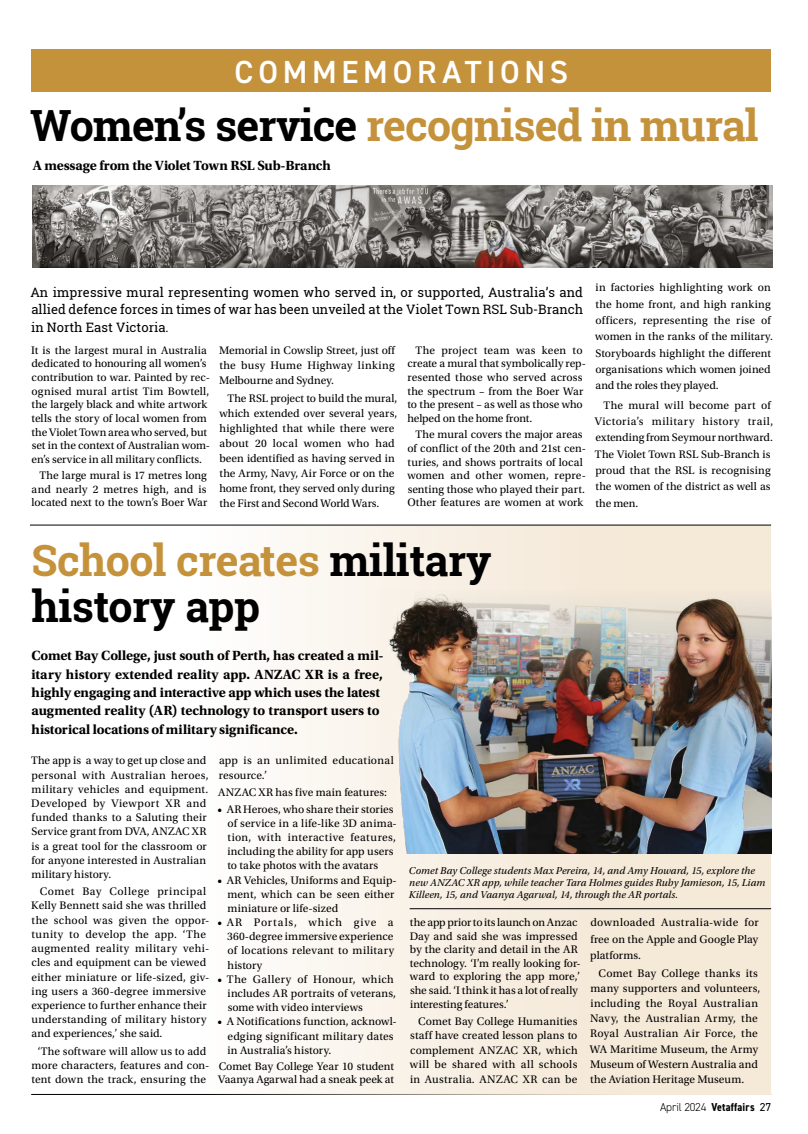
<style>
.page{position:relative;width:808px;height:1134px;background:#fff}
.page>*{position:absolute;margin:0;border:0;box-sizing:border-box;transform-origin:0 0}
.v_H2{font:700 43px/46px "Roboto Slab";letter-spacing:-.01em;color:#000}
.v_H2-2{font:700 43px "Roboto Slab";letter-spacing:-.02em;color:#c5923c}
.t1{font:600 32px "DIN2014";letter-spacing:.145em;color:#fff}
.v_Body_first_para{font:700 14px/18.5px "Utopia Std";letter-spacing:-.005em;color:#000}
.v_Intro_Para{font:13px/17.6px "Roboto Slab";color:#000;text-align:justify}
.v_Body{font:11.5px/14.2px "Utopia Std";letter-spacing:.015em;color:#000}
.v_Body_-_no_indent{font:11.5px/13.6px "Utopia Std";letter-spacing:.005em;color:#000}
.t2{font:700 condensed 11.5px "DIN2014";letter-spacing:.02em;color:#000}
.v_Caption_no_rule{font:italic 10.5px/12px "Utopia Std";letter-spacing:.005em;color:#000}
.s1{color:#000}
.s2{color:#c5923c}
.s3{font-weight:300;font-stretch:normal}
.s4{font-weight:400;font-stretch:normal}
</style>
<div class="page">
<hr style="left:31px;top:1094px;width:740px;height:1px;background:#000">
<div style="left:31px;top:49px;width:740px;height:42px;background:#c5923c"></div>
<div style="left:20px;top:525px;width:751px;height:569px;background:linear-gradient(to right,#fff,#f2e4d0)"></div>
<hr style="left:30px;top:525px;width:741px;height:1px;background:#000">
<hr style="left:410px;top:908px;width:361px;height:1px;background:#000">
<img style="left:32px;top:186px;width:740px;height:82px">
<img style="left:376px;top:589px;width:395px;height:265px">
<h2 class="t1" style="left:235px;top:50px;width:335px">COMMEMORATIONS</h2>
<p class="v_H2-2" style="left:30px;top:96px;width:730px"><span class="s1">Women’s service</span> recognised in mural</p>
<p class="v_Body_first_para" style="left:33px;top:156px;width:300px">A message from the Violet Town RSL Sub-Branch</p>
<p class="v_Intro_Para" style="left:30px;top:283px;width:554px">An impressive mural representing women who served in, or supported, Australia’s and allied defence forces in times of war has been unveiled at the Violet Town RSL Sub-Branch in North East Victoria.</p>
<p class="v_Body_-_no_indent" style="left:31px;top:344px;width:180px">It is the largest mural in Australia dedicated to honouring all women’s contribution to war. Painted by rec&shy;ognised mural artist Tim Bowtell, the largely black and white artwork tells the story of local women from the Violet Town area who served, but set in the context of Australian wom&shy;en’s service in all military conflicts.</p>
<p class="v_Body" style="left:31px;top:469px;width:177px;line-height:13.6px;text-align:justify;text-indent:8px">The large mural is 17 metres long and nearly 2 metres high, and is located next to the town’s Boer War</p>
<p class="v_Body" style="left:219px;top:343px;width:177px;line-height:15px;text-align:justify">Memorial in Cowslip Street, just off the busy Hume Highway linking Melbourne and Sydney.</p>
<p class="v_Body" style="left:219px;top:391px;width:179px;line-height:15px;text-indent:8px">The RSL project to build the mural, which extended over several years, highlighted that while there were about 20 local women who had been identified as having served in the Army, Navy, Air Force or on the home front, they served only during the First and Second World Wars.</p>
<p class="v_Body" style="left:407px;top:344px;width:180px;line-height:13.6px;text-indent:8px">The project team was keen to create a mural that symbolically rep&shy;resented those who served across the spectrum – from the Boer War to the present – as well as those who helped on the home front.</p>
<p class="v_Body" style="left:407px;top:428px;width:180px;line-height:13.6px;text-align:center">The mural covers the major areas of conflict of the 20th and 21st cen&shy;turies, and shows portraits of local women and other women, repre&shy;senting those who played their part.<br>Other features are women at work</p>
<p class="v_Body" style="left:595px;top:280px;width:179px;line-height:16.4px">in factories highlighting work on the home front, and high ranking officers, representing the rise of women in the ranks of the military.<br>Storyboards highlight the different organisations which women joined and the roles they played.</p>
<p class="v_Body" style="left:595px;top:397px;width:180px;line-height:16.4px;text-indent:9px">The mural will become part of<br>Victoria’s military history trail, extending from Seymour northward.<br>The Violet Town RSL Sub-Branch is proud that the RSL is recognising the women of the district as well as the men.</p>
<p class="v_H2" style="left:31px;top:537px;width:462px"><span class="s2">School creates</span> military history app</p>
<p class="v_Body_first_para" style="left:31px;top:646px;width:354px">Comet Bay College, just south of Perth, has created a mil&shy;itary history extended reality app. ANZAC XR is a free, highly engaging and interactive app which uses the latest augmented reality (AR) technology to transport users to historical locations of military significance.</p>
<p class="v_Body_-_no_indent" style="left:31px;top:754px;width:179px;line-height:14.2px">The app is a way to get up close and personal with Australian heroes, military vehicles and equipment.<br>Developed by Viewport XR and funded thanks to a Saluting their<br>Service grant from DVA, ANZAC XR is a great tool for the classroom or for anyone interested in Australian military history.</p>
<p class="v_Body" style="left:31px;top:884px;width:180px;text-indent:8px">Comet Bay College principal<br>Kelly Bennett said she was thrilled the school was given the oppor&shy;tunity to develop the app. ‘The augmented reality military vehi&shy;cles and equipment can be viewed either miniature or life-sized, giv&shy;ing users a 360-degree immersive experience to further enhance their understanding of military history and experiences,’ she said.</p>
<p class="v_Body" style="left:31px;top:1044px;width:179px;text-align:center">‘The software will allow us to add more characters, features and con&shy;tent down the track, ensuring the</p>
<p class="v_Body" style="left:219px;top:754px;width:176px">app is an unlimited educational resource.’</p>
<p class="v_Body_-_no_indent" style="left:218px;top:785px;width:170px">ANZAC XR has five main features:</p>
<p class="v_Body" style="left:227px;top:802px;width:171px;text-indent:-10px">• AR Heroes, who share their stories of service in a life-like 3D anima&shy;tion, with interactive features, including the ability for app users to take photos with the avatars</p>
<p class="v_Body" style="left:227px;top:873px;width:171px;text-indent:-10px">• AR Vehicles, Uniforms and Equip&shy;ment, which can be seen either miniature or life-sized</p>
<p class="v_Body" style="left:227px;top:915px;width:168px;text-align:justify;text-indent:-10px">• AR Portals, which give a 360-degree immersive experience of locations relevant to military history</p>
<p class="v_Body" style="left:227px;top:972px;width:170px;text-indent:-10px">• The Gallery of Honour, which includes AR portraits of veterans, some with video interviews</p>
<p class="v_Body" style="left:227px;top:1015px;width:171px;text-indent:-10px">• A Notifications function, acknowl&shy;edging significant military dates in Australia’s history.</p>
<p class="v_Body_-_no_indent" style="left:218px;top:1060px;width:177px;line-height:13.2px">Comet Bay College Year 10 student<br>Vaanya Agarwal had a sneak peek at</p>
<p class="v_Caption_no_rule" style="left:409px;top:864px;width:358px">Comet Bay College students Max Pereira, 14, and Amy Howard, 15, explore the new ANZAC XR app, while teacher Tara Holmes guides Ruby Jamieson, 15, Liam<br>Killeen, 15, and Vaanya Agarwal, 14, through the AR portals.</p>
<p class="v_Body_-_no_indent" style="left:410px;top:916px;width:173px">the app prior to its launch on Anzac<br>Day and said she was impressed by the clarity and detail in the AR technology. ‘I’m really looking for&shy;ward to exploring the app more,’ she said. ‘I think it has a lot of really interesting features.’</p>
<p class="v_Body" style="left:410px;top:1014px;width:169px;line-height:14.5px;text-align:justify;text-indent:8px">Comet Bay College Humanities staff have created lesson plans to complement ANZAC XR, which will be shared with all schools in Australia. ANZAC XR can be</p>
<p class="v_Body" style="left:590px;top:915px;width:170px;line-height:16.2px;text-align:justify">downloaded Australia-wide for free on the Apple and Google Play platforms.</p>
<p class="v_Body" style="left:590px;top:965px;width:172px;line-height:15.2px;text-indent:9px">Comet Bay College thanks its many supporters and volunteers, including the Royal Australian<br>Navy, the Australian Army, the<br>Royal Australian Air Force, the<br>WA Maritime Museum, the Army<br>Museum of Western Australia and the Aviation Heritage Museum.</p>
<p class="t2" style="left:660px;top:1099px;width:112px"><span class="s3">April 2024</span> Vetaffairs <span class="s4">27</span></p>
</div>
